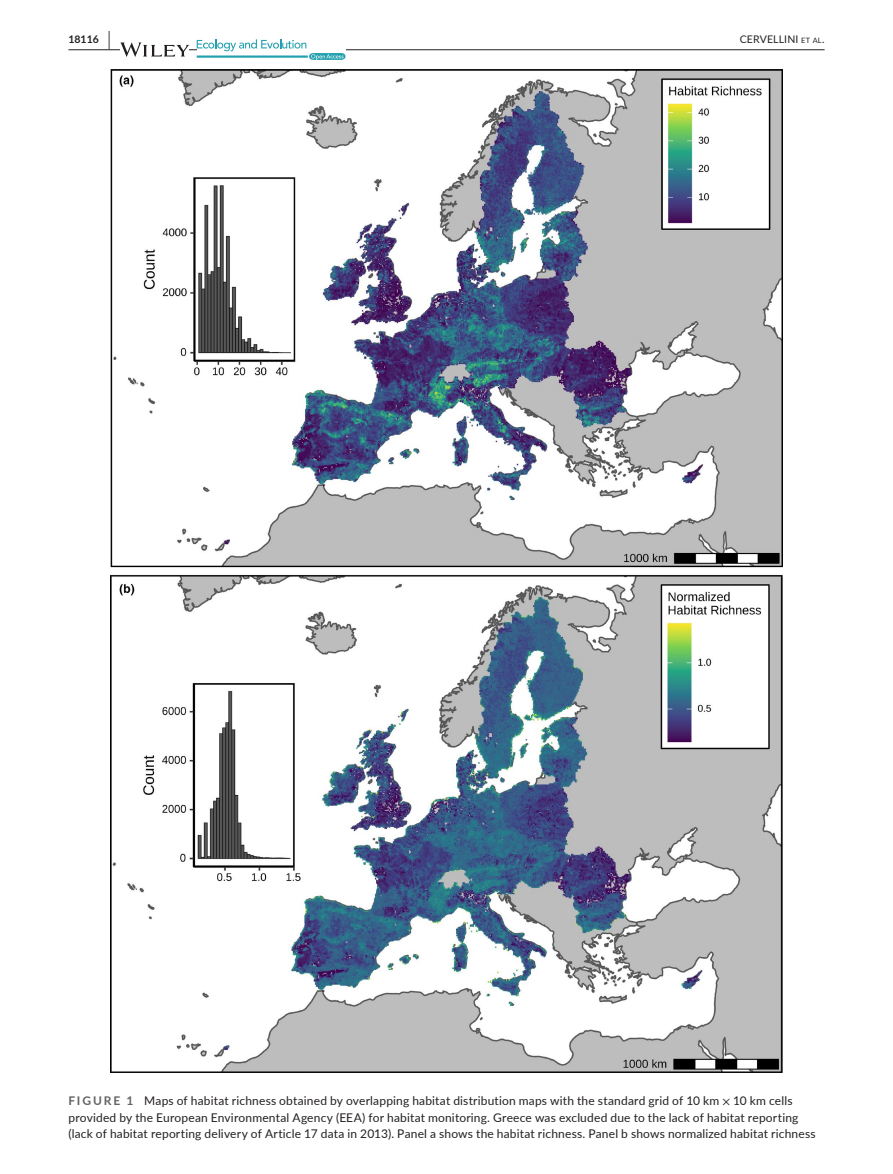
<style>
.page{position:relative;width:893px;height:1174px;background:#fff}
.page>*{position:absolute;margin:0;border:0;box-sizing:border-box;transform-origin:0 0}
.t1{font:12px/16.5px "Lato";letter-spacing:.015em;color:#231f20}
.t2{font:10.5px "Lato";letter-spacing:.015em;color:#231f20}
.t3{font:700 10.5px "Lato";color:#231f20}
.s1{font-size:19.5px}
.s2{font-size:7.35px}
.s3{font-weight:700;color:#636366}
.s4{font-family:"STIX"}
</style>
<div class="page">
<hr style="left:68px;top:49px;width:756px;height:1px;background:#231f20">
<svg style="left:120px;top:42px;width:69px;height:15px"></svg>
<svg style="left:197px;top:39px;width:148px;height:21px"></svg>
<img style="left:110px;top:69px;width:672px;height:1003px">
<p class="t3" style="left:68px;top:31px;width:43px">18116 <span class="s1">|</span></p>
<p class="t2" style="left:740px;top:31px;width:86px">CERVELLINI <span class="s2">et al</span>.</p>
<p class="t1" style="left:68px;top:1092px;width:749px"><span class="s3">FIGURE 1</span> Maps of habitat richness obtained by overlapping habitat distribution maps with the standard grid of 10 km <span class="s4">×</span> 10 km cells provided by the European Environmental Agency (EEA) for habitat monitoring. Greece was excluded due to the lack of habitat reporting (lack of habitat reporting delivery of Article 17 data in 2013). Panel a shows the habitat richness. Panel b shows normalized habitat richness</p>
</div>
